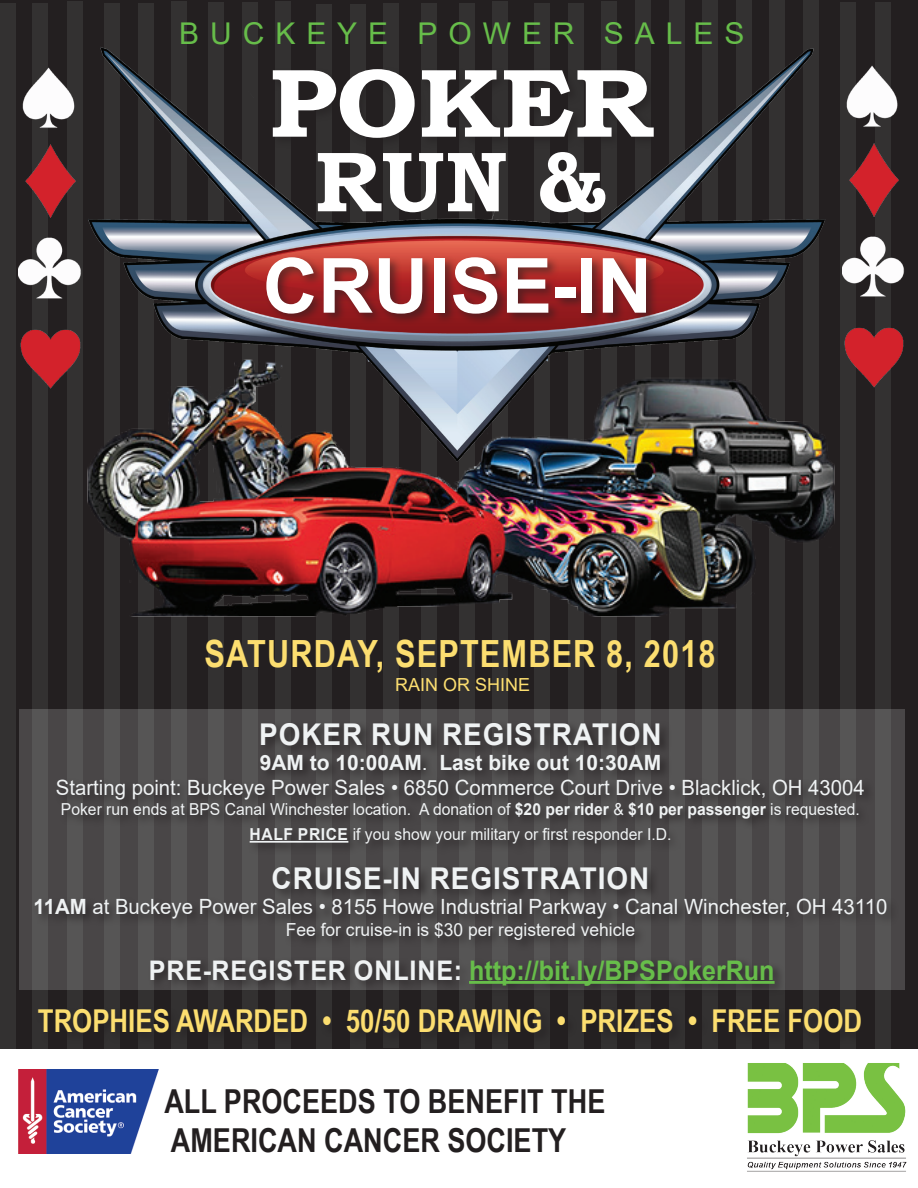
<style>
.page{position:relative;width:918px;height:1188px;background:#fff}
.page>*{position:absolute;margin:0;border:0;box-sizing:border-box;transform-origin:0 0}
.t1{font:700 97.5px "Bookman Old Style";color:#fff;scale:1.05 1}
.t2{font:700 85.5px "Bookman Old Style";color:#fff}
.t3{font:700 76.05px "Arial";letter-spacing:.005em;color:#fff}
.t4{font:700 37.5px "Arial Narrow";letter-spacing:.03em;color:#fcde70}
.t5{font:700 33px/39.6px "Arial Narrow";color:#231f20}
.t6{font:700 31.5px "Arial Narrow";color:#fcde70}
.t7{font:700 30px "Arial";letter-spacing:.035em;color:#eff2f3;scale:.93 1}
.t8{font:30px "Arial";letter-spacing:.365em;color:#67bd4a}
.t9{font:700 27px "Arial";color:#67bd4a;scale:.93 1}
.t10{font:21px/25.2px "Arial";color:#eff2f3;text-align:center}
.t11{font:18px "Arial";color:#eff2f3}
.t12{font:18px "Arial";color:#fcde70}
.t13{font:16.5px/25.2px "Arial";color:#eff2f3;text-align:center;scale:.95 1}
.s1{font-weight:700}
.s2{color:#eff2f3}
</style>
<div class="page">
<div style="left:0;top:0;width:918px;height:1049px;background:#231f20"></div>
<img style="left:747px;top:1063px;width:160px;height:109px">
<div style="left:0;top:3px;width:16px;height:1046px;background:#333131"></div>
<div style="left:32px;top:3px;width:16px;height:1046px;background:#333131"></div>
<div style="left:67px;top:2px;width:16px;height:1047px;background:#333131"></div>
<div style="left:104px;top:3px;width:16px;height:1046px;background:#333131"></div>
<div style="left:138px;top:3px;width:16px;height:1046px;background:#333131"></div>
<div style="left:171px;top:2px;width:16px;height:1047px;background:#333131"></div>
<div style="left:209px;top:2px;width:15px;height:1047px;background:#333131"></div>
<div style="left:242px;top:2px;width:16px;height:1047px;background:#333131"></div>
<div style="left:275px;top:1px;width:16px;height:1048px;background:#333131"></div>
<div style="left:316px;top:4px;width:16px;height:1045px;background:#333131"></div>
<div style="left:350px;top:4px;width:16px;height:1045px;background:#333131"></div>
<div style="left:383px;top:3px;width:16px;height:1044px;background:#333131"></div>
<div style="left:421px;top:3px;width:16px;height:1046px;background:#333131"></div>
<div style="left:459px;top:3px;width:16px;height:1046px;background:#333131"></div>
<div style="left:492px;top:2px;width:16px;height:1047px;background:#333131"></div>
<div style="left:534px;top:3px;width:16px;height:1046px;background:#333131"></div>
<div style="left:568px;top:3px;width:16px;height:1046px;background:#333131"></div>
<div style="left:601px;top:2px;width:16px;height:1047px;background:#333131"></div>
<div style="left:635px;top:0;width:16px;height:1049px;background:#333131"></div>
<div style="left:669px;top:0;width:15px;height:1049px;background:#333131"></div>
<div style="left:702px;top:0;width:16px;height:1049px;background:#333131"></div>
<div style="left:736px;top:0;width:16px;height:1049px;background:#333131"></div>
<div style="left:769px;top:0;width:16px;height:1049px;background:#333131"></div>
<div style="left:803px;top:0;width:16px;height:1049px;background:#333131"></div>
<div style="left:840px;top:2px;width:16px;height:1047px;background:#333131"></div>
<div style="left:875px;top:2px;width:16px;height:1047px;background:#333131"></div>
<img style="left:88px;top:36px;width:738px;height:321px">
<div style="left:264px;top:254px;width:395px;height:72px;background:#231f20;opacity:.55"></div>
<img style="left:846px;top:66px;width:52px;height:61px">
<img style="left:849px;top:143px;width:50px;height:73px">
<img style="left:842px;top:236px;width:63px;height:61px">
<img style="left:844px;top:327px;width:60px;height:61px">
<img style="left:22px;top:67px;width:53px;height:61px">
<img style="left:25px;top:144px;width:51px;height:74px">
<img style="left:19px;top:237px;width:62px;height:62px">
<img style="left:20px;top:329px;width:61px;height:60px">
<img style="left:87px;top:357px;width:748px;height:271px">
<div style="left:19px;top:709px;width:885px;height:281px;background:linear-gradient(to right,#4f4d4d,#4f4d4d)"></div>
<div style="left:36px;top:1006px;width:837px;height:39px;background:#231f20;opacity:.75"></div>
<div style="left:33px;top:864px;width:866px;height:88px;background:#231f20;opacity:.75"></div>
<div style="left:55px;top:720px;width:821px;height:135px;background:#231f20;opacity:.75"></div>
<hr style="left:250px;top:841px;width:98px;height:2px;background:#eff2f3">
<div style="left:148px;top:957px;width:639px;height:40px;background:#231f20;opacity:.75"></div>
<hr style="left:469px;top:981px;width:306px;height:3px;background:#67bd4a">
<img style="left:18px;top:1070px;width:140px;height:83px">
<h3 class="t8" style="left:179px;top:12px;width:567px">BUCKEYE POWER SALES</h3>
<h1 class="t1" style="left:269px;top:33px;width:368px">POKER</h1>
<h2 class="t2" style="left:315px;top:120px;width:292px">RUN &amp;</h2>
<h3 class="t3" style="left:263px;top:232px;width:391px">CRUISE-IN</h3>
<h3 class="t4" style="left:204px;top:625px;width:513px">SATURDAY, SEPTEMBER 8, 2018</h3>
<p class="t12" style="left:395px;top:673px;width:137px">RAIN OR SHINE</p>
<h3 class="t7" style="left:259px;top:713px;width:434px">POKER RUN REGISTRATION</h3>
<p class="t10" style="left:56px;top:750px;width:810px"><span class="s1">9AM to 10:00AM</span>. <span class="s1">Last bike out 10:30AM<br></span>Starting point: Buckeye Power Sales • 6850 Commerce Court Drive • Blacklick, OH 43004</p>
<p class="t13" style="left:61px;top:796px;width:843px">Poker run ends at BPS Canal Winchester location. A donation of <span class="s1">$20 per rider</span> &amp; <span class="s1">$10 per passenger</span> is requested.<br><span class="s1">HALF PRICE</span> if you show your military or first responder I.D.</p>
<h3 class="t7" style="left:272px;top:857px;width:408px">CRUISE-IN REGISTRATION</h3>
<p class="t10" style="left:33px;top:894px;width:855px"><span class="s1">11AM</span> at Buckeye Power Sales • 8155 Howe Industrial Parkway • Canal Winchester, OH 43110</p>
<p class="t11" style="left:286px;top:917px;width:351px">Fee for cruise-in is $30 per registered vehicle</p>
<p class="t9" style="left:149px;top:951px;width:674px"><span class="s2">PRE-REGISTER ONLINE:</span> http://bit.ly/BPSPokerRun</p>
<h3 class="t6" style="left:38px;top:997px;width:826px">TROPHIES AWARDED • 50/50 DRAWING • PRIZES • FREE FOOD</h3>
<h3 class="t5" style="left:164px;top:1080px;width:443px">ALL PROCEEDS TO BENEFIT THE<br>AMERICAN CANCER SOCIETY</h3>
</div>
